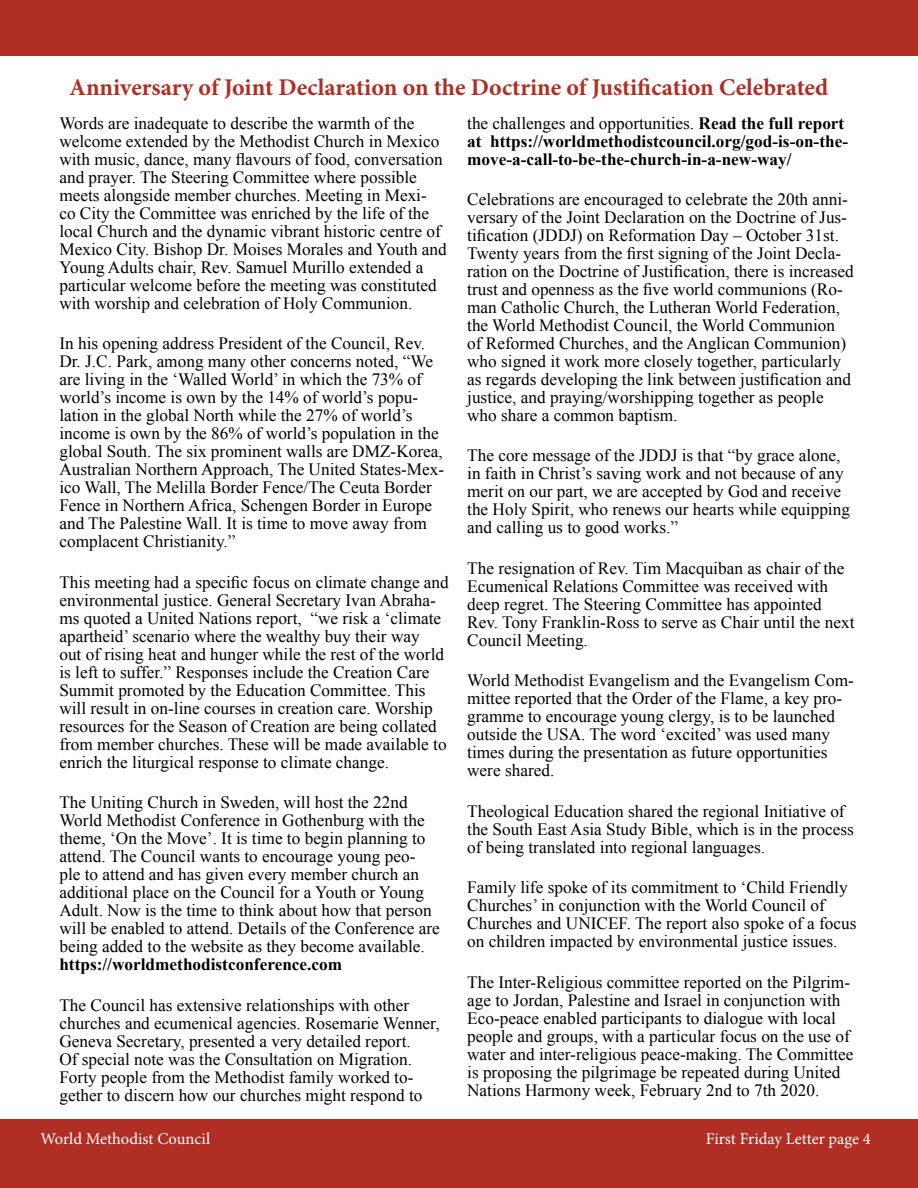
<style>
.page{position:relative;width:918px;height:1188px;background:#fff}
.page>*{position:absolute;margin:0;border:0;box-sizing:border-box;transform-origin:0 0}
.t1{font:700 24px "Minion Pro";color:#b12e24}
.t2{font:17.25px/18px "Times New Roman";color:#000}
.t3{font:700 17.25px/18px "Times New Roman";color:#000}
.t4{font:16.5px "Minion Pro";color:#fff}
.s1{font-weight:400}
</style>
<div class="page">
<div style="left:0;top:1119px;width:918px;height:69px;background:#b12e24"></div>
<div style="left:0;top:0;width:918px;height:55px;background:#b12e24"></div>
<h1 class="t1" style="left:69px;top:70px;width:761px">Anniversary of Joint Declaration on the Doctrine of Justification Celebrated</h1>
<p class="t2" style="left:59px;top:114px;width:389px">Words are inadequate to describe the warmth of the welcome extended by the Methodist Church in Mexico with music, dance, many flavours of food, conversation and prayer. The Steering Committee where possible meets alongside member churches. Meeting in Mexi&shy;co City the Committee was enriched by the life of the local Church and the dynamic vibrant historic centre of Mexico City. Bishop Dr. Moises Morales and Youth and Young Adults chair, Rev. Samuel Murillo extended a particular welcome before the meeting was constituted with worship and celebration of Holy Communion.</p>
<p class="t2" style="left:59px;top:334px;width:386px">In his opening address President of the Council, Rev.<br>Dr. J.C. Park, among many other concerns noted, “We are living in the ‘Walled World’ in which the 73% of world’s income is own by the 14% of world’s popu&shy;lation in the global North while the 27% of world’s income is own by the 86% of world’s population in the global South. The six prominent walls are DMZ-Korea, Australian Northern Approach, The United States-Mex&shy;ico Wall, The Melilla Border Fence/The Ceuta Border Fence in Northern Africa, Schengen Border in Europe and The Palestine Wall. It is time to move away from complacent Christianity.”</p>
<p class="t2" style="left:59px;top:573px;width:391px">This meeting had a specific focus on climate change and environmental justice. General Secretary Ivan Abraha&shy;ms quoted a United Nations report, “we risk a ‘climate apartheid’ scenario where the wealthy buy their way<br>out of rising heat and hunger while the rest of the world is left to suffer.” Responses include the Creation Care Summit promoted by the Education Committee. This will result in on-line courses in creation care. Worship resources for the Season of Creation are being collated from member churches. These will be made available to enrich the liturgical response to climate change.</p>
<p class="t2" style="left:59px;top:793px;width:382px">The Uniting Church in Sweden, will host the 22nd World Methodist Conference in Gothenburg with the theme, ‘On the Move’. It is time to begin planning to attend. The Council wants to encourage young peo&shy;ple to attend and has given every member church an additional place on the Council for a Youth or Young Adult. Now is the time to think about how that person will be enabled to attend. Details of the Conference are being added to the website as they become available.</p>
<p class="t3" style="left:59px;top:955px;width:284px">https://worldmethodistconference.com</p>
<p class="t2" style="left:59px;top:996px;width:382px">The Council has extensive relationships with other churches and ecumenical agencies. Rosemarie Wenner, Geneva Secretary, presented a very detailed report.<br>Of special note was the Consultation on Migration.<br>Forty people from the Methodist family worked to&shy;gether to discern how our churches might respond to</p>
<p class="t3" style="left:467px;top:113px;width:382px"><span class="s1">the challenges and opportunities.</span> Read the full report at https://worldmethodistcouncil.org/god-is-on-the&shy;move-a-call-to-be-the-church-in-a-new-way/</p>
<p class="t2" style="left:467px;top:190px;width:388px">Celebrations are encouraged to celebrate the 20th anni&shy;versary of the Joint Declaration on the Doctrine of Jus&shy;tification (JDDJ) on Reformation Day – October 31st.<br>Twenty years from the first signing of the Joint Decla&shy;ration on the Doctrine of Justification, there is increased trust and openness as the five world communions (Ro&shy;man Catholic Church, the Lutheran World Federation, the World Methodist Council, the World Communion<br>of Reformed Churches, and the Anglican Communion) who signed it work more closely together, particularly as regards developing the link between justification and justice, and praying/worshipping together as people who share a common baptism.</p>
<p class="t2" style="left:467px;top:446px;width:384px">The core message of the JDDJ is that “by grace alone, in faith in Christ’s saving work and not because of any merit on our part, we are accepted by God and receive the Holy Spirit, who renews our hearts while equipping and calling us to good works.”</p>
<p class="t2" style="left:467px;top:559px;width:389px">The resignation of Rev. Tim Macquiban as chair of the Ecumenical Relations Committee was received with deep regret. The Steering Committee has appointed Rev. Tony Franklin-Ross to serve as Chair until the next Council Meeting.</p>
<p class="t2" style="left:467px;top:671px;width:388px">World Methodist Evangelism and the Evangelism Com&shy;mittee reported that the Order of the Flame, a key pro&shy;gramme to encourage young clergy, is to be launched outside the USA. The word ‘excited’ was used many times during the presentation as future opportunities were shared.</p>
<p class="t2" style="left:467px;top:802px;width:388px">Theological Education shared the regional Initiative of the South East Asia Study Bible, which is in the process of being translated into regional languages.</p>
<p class="t2" style="left:467px;top:878px;width:391px">Family life spoke of its commitment to ‘Child Friendly Churches’ in conjunction with the World Council of Churches and UNICEF. The report also spoke of a focus on children impacted by environmental justice issues.</p>
<p class="t2" style="left:467px;top:973px;width:388px">The Inter-Religious committee reported on the Pilgrim&shy;age to Jordan, Palestine and Israel in conjunction with Eco-peace enabled participants to dialogue with local people and groups, with a particular focus on the use of water and inter-religious peace-making. The Committee is proposing the pilgrimage be repeated during United Nations Harmony week, February 2nd to 7th 2020.</p>
<p class="t4" style="left:40px;top:1128px;width:171px">World Methodist Council</p>
<p class="t4" style="left:706px;top:1128px;width:166px">First Friday Letter page 4</p>
</div>
